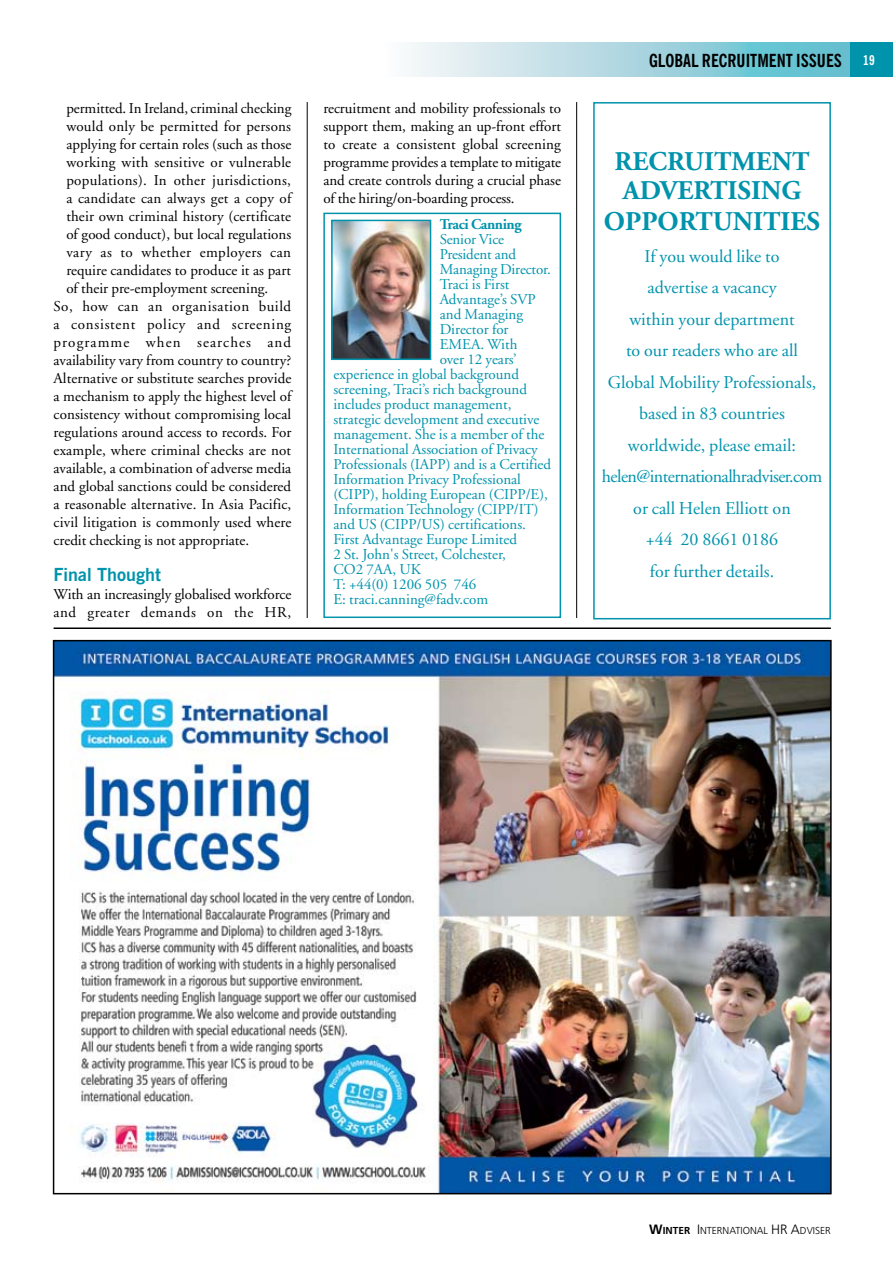
<style>
.page{position:relative;width:893px;height:1263px;background:#fff}
.page>*{position:absolute;margin:0;border:0;box-sizing:border-box;transform-origin:0 0}
.t1{font:700 27px/28.5px "Adobe Garamond";color:#0093ac;text-align:center}
.t2{font:18px/31.5px "Adobe Garamond";color:#0093ac;text-align:center}
.t3{font:700 condensed 18px "News Gothic BT";color:#000}
.t4{font:700 18px "News Gothic BT";color:#0093ac}
.t5{font:15px/18px "Adobe Garamond";letter-spacing:.005em;color:#000}
.t6{font:15px "Adobe Garamond";color:#0093ac}
.t7{font:15px "Adobe Garamond";letter-spacing:.045em;color:#000}
.t8{font:15px "Adobe Garamond";letter-spacing:.035em;color:#000}
.t9{font:15px "Adobe Garamond";letter-spacing:.03em;color:#000}
.t10{font:15px "Adobe Garamond";letter-spacing:.075em;color:#000}
.t11{font:700 15px "Adobe Garamond";letter-spacing:-.03em;color:#0093ac}
.t12{font:300 10.2px "Frutiger";color:#000}
.s1{font-size:13.5px;color:#fff}
.s2{font-weight:700;font-size:13.5px}
.s3{font-weight:700}
.s4{font-size:13.5px}
</style>
<div class="page">
<div style="left:850px;top:43px;width:43px;height:34px;background:#0093ac"></div>
<svg style="left:409px;top:43px;width:441px;height:34px"></svg>
<div style="left:323px;top:213px;width:238px;height:405px;border:2px solid #0093ac"></div>
<img style="left:334px;top:223px;width:94px;height:134px">
<div style="left:331px;top:220px;width:100px;height:140px;border:2px solid #0093ac"></div>
<hr style="left:576px;top:102px;width:1px;height:516px;background:#000">
<hr style="left:307px;top:102px;width:1px;height:516px;background:#000">
<hr style="left:54px;top:627px;width:777px;height:2px;background:#000">
<div style="left:593px;top:102px;width:238px;height:517px;border:2px solid #0093ac"></div>
<img style="left:56px;top:643px;width:773px;height:548px">
<p class="t5" style="left:66px;top:100px;width:227px">permitted. In Ireland, criminal checking</p>
<p class="t5" style="left:66px;top:118px;width:226px">would only be permitted for persons</p>
<p class="t5" style="left:66px;top:136px;width:226px">applying for certain roles (such as those</p>
<p class="t5" style="left:66px;top:154px;width:226px">working with sensitive or vulnerable</p>
<p class="t5" style="left:66px;top:172px;width:226px">populations). In other jurisdictions,</p>
<p class="t5" style="left:66px;top:190px;width:227px">a candidate can always get a copy of</p>
<p class="t5" style="left:66px;top:208px;width:226px">their own criminal history (certificate</p>
<p class="t5" style="left:66px;top:226px;width:227px">of good conduct), but local regulations</p>
<p class="t9" style="left:66px;top:244px;width:226px">vary as to whether employers can</p>
<p class="t5" style="left:66px;top:262px;width:226px">require candidates to produce it as part</p>
<p class="t5" style="left:66px;top:280px;width:204px">of their pre-employment screening.</p>
<p class="t8" style="left:54px;top:298px;width:239px">So, how can an organisation build</p>
<p class="t7" style="left:54px;top:316px;width:239px">a consistent policy and screening</p>
<p class="t10" style="left:54px;top:334px;width:239px">programme when searches and</p>
<p class="t5" style="left:54px;top:352px;width:239px">availability vary from country to country?</p>
<p class="t5" style="left:54px;top:370px;width:239px">Alternative or substitute searches provide</p>
<p class="t5" style="left:54px;top:388px;width:239px">a mechanism to apply the highest level of</p>
<p class="t5" style="left:54px;top:406px;width:239px">consistency without compromising local</p>
<p class="t5" style="left:54px;top:424px;width:239px">regulations around access to records. For</p>
<p class="t5" style="left:54px;top:442px;width:239px">example, where criminal checks are not</p>
<p class="t5" style="left:54px;top:460px;width:239px">available, a combination of adverse media</p>
<p class="t5" style="left:54px;top:478px;width:239px">and global sanctions could be considered</p>
<p class="t5" style="left:54px;top:496px;width:239px">a reasonable alternative. In Asia Pacific,</p>
<p class="t5" style="left:54px;top:514px;width:239px">civil litigation is commonly used where</p>
<p class="t5" style="left:54px;top:532px;width:197px">credit checking is not appropriate.</p>
<p class="t4" style="left:54px;top:564px;width:109px">Final Thought</p>
<p class="t5" style="left:54px;top:586px;width:239px">With an increasingly globalised workforce and greater demands on the HR,</p>
<p class="t5" style="left:323px;top:100px;width:239px;text-align:justify">recruitment and mobility professionals to support them, making an up-front effort to create a consistent global screening programme provides a template to mitigate and create controls during a crucial phase of the hiring/on-boarding process.</p>
<p class="t11" style="left:440px;top:216px;width:83px">Traci Canning</p>
<p class="t6" style="left:440px;top:231px;width:66px">Senior Vice</p>
<p class="t6" style="left:440px;top:246px;width:78px">President and</p>
<p class="t6" style="left:440px;top:261px;width:113px">Managing Director.</p>
<p class="t6" style="left:440px;top:276px;width:71px">Traci is First</p>
<p class="t6" style="left:440px;top:291px;width:98px">Advantage’s SVP</p>
<p class="t6" style="left:440px;top:306px;width:85px">and Managing</p>
<p class="t6" style="left:440px;top:321px;width:70px">Director for</p>
<p class="t6" style="left:440px;top:336px;width:79px">EMEA. With</p>
<p class="t6" style="left:440px;top:351px;width:78px">over 12 years’</p>
<p class="t6" style="left:333px;top:366px;width:187px">experience in global background</p>
<p class="t6" style="left:333px;top:381px;width:195px">screening, Traci’s rich background</p>
<p class="t6" style="left:333px;top:396px;width:180px">includes product management,</p>
<p class="t6" style="left:333px;top:411px;width:208px">strategic development and executive</p>
<p class="t6" style="left:333px;top:426px;width:212px">management. She is a member of the</p>
<p class="t6" style="left:333px;top:441px;width:206px">International Association of Privacy</p>
<p class="t6" style="left:333px;top:456px;width:219px">Professionals (IAPP) and is a Certified</p>
<p class="t6" style="left:333px;top:471px;width:189px">Information Privacy Professional</p>
<p class="t6" style="left:333px;top:486px;width:216px">(CIPP), holding European (CIPP/E),</p>
<p class="t6" style="left:333px;top:501px;width:207px">Information Technology (CIPP/IT)</p>
<p class="t6" style="left:333px;top:516px;width:194px">and US (CIPP/US) certifications.</p>
<p class="t6" style="left:333px;top:531px;width:185px">First Advantage Europe Limited</p>
<p class="t6" style="left:333px;top:546px;width:174px">2 St. John's Street, Colchester,</p>
<p class="t6" style="left:333px;top:561px;width:89px">CO2 7AA, UK</p>
<p class="t6" style="left:333px;top:576px;width:144px">T: +44(0) 1206 505 746</p>
<p class="t6" style="left:333px;top:591px;width:156px">E: traci.canning@fadv.com</p>
<p class="t3" style="left:649px;top:49px;width:227px">GLOBAL RECRUITMENT ISSUES <span class="s1">19</span></p>
<h1 class="t1" style="left:614px;top:148px;width:197px">RECRUITMENT<br>ADVERTISING</h1>
<h1 class="t1" style="left:604px;top:208px;width:218px">OPPORTUNITIES</h1>
<p class="t2" style="left:602px;top:240px;width:222px">If you would like to<br>advertise a vacancy<br>within your department<br>to our readers who are all<br>Global Mobility Professionals, based in 83 countries worldwide, please email: helen@internationalhradviser.com or call Helen Elliott on<br>+44 20 8661 0186<br>for further details.</p>
<p class="t12" style="left:649px;top:1224px;width:183px"><span class="s2">W</span><span class="s3">INTER</span> <span class="s4">I</span>NTERNATIONAL <span class="s4">HR A</span>DVISER</p>
</div>
